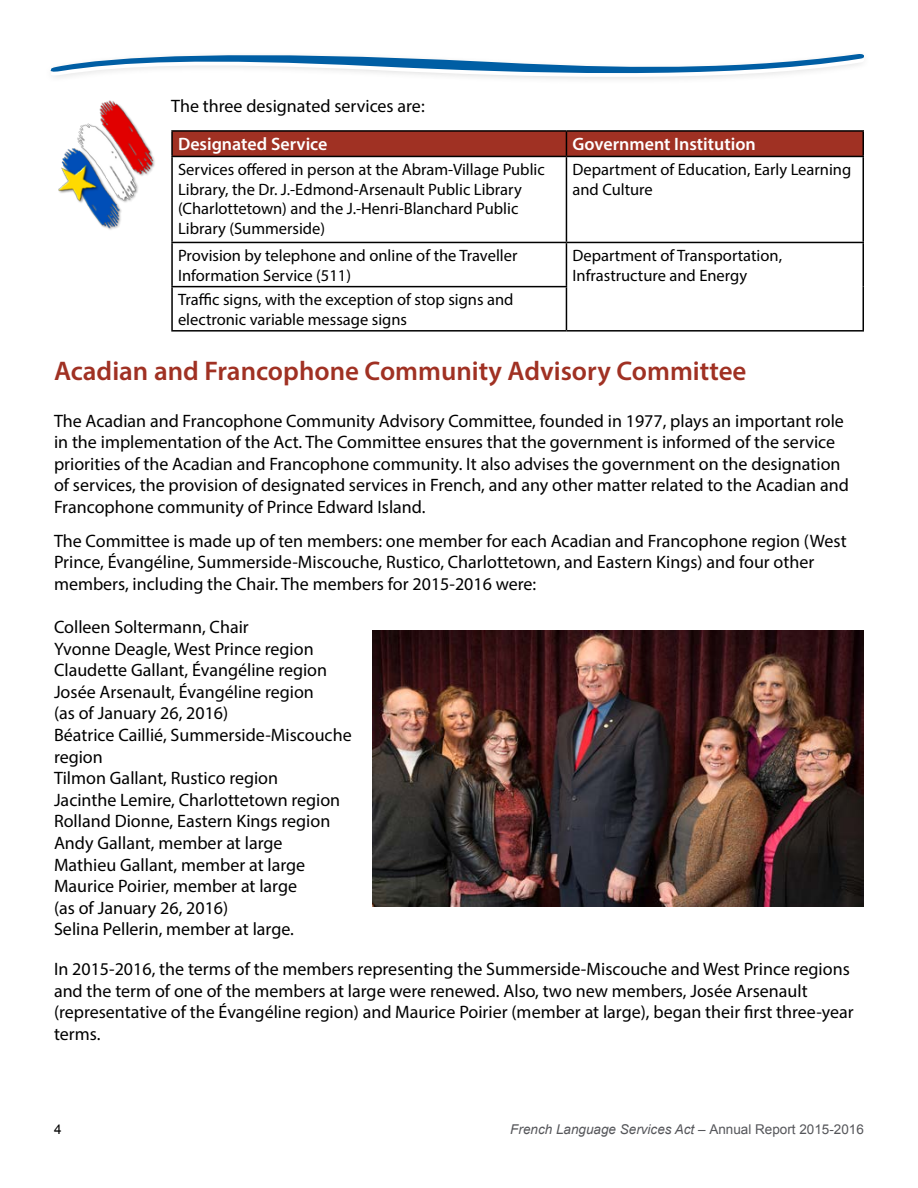
<style>
.page{position:relative;width:918px;height:1188px;background:#fff}
.page>*{position:absolute;margin:0;border:0;box-sizing:border-box;transform-origin:0 0}
.t1{font:600 27px "Myriad Pro";color:#a03123}
.t2{font:18px/21.6px "Myriad Pro";color:#000}
.t3{font:600 18px "Myriad Pro";color:#fff}
.t4{font:16.5px/19.8px "Myriad Pro";color:#000}
.t5{font:italic 13.5px "Arial";color:#55565a}
.t6{font:13.5px "Arial";color:#000}
.s1{font-style:normal}
</style>
<div class="page">
<img style="left:58px;top:100px;width:97px;height:130px">
<svg style="left:50px;top:54px;width:814px;height:26px"></svg>
<hr style="left:171px;top:130px;width:395px;height:2px;background:#000">
<hr style="left:171px;top:132px;width:2px;height:24px;background:#000">
<hr style="left:566px;top:130px;width:298px;height:2px;background:#000">
<svg style="left:172px;top:131px;width:691px;height:25px;background:#992e21"></svg>
<hr style="left:862px;top:132px;width:2px;height:24px;background:#000">
<hr style="left:171px;top:156px;width:395px;height:1px;background:#000">
<hr style="left:171px;top:157px;width:2px;height:85px;background:#000">
<hr style="left:566px;top:156px;width:298px;height:1px;background:#000">
<hr style="left:566px;top:157px;width:1px;height:85px;background:#000">
<hr style="left:862px;top:157px;width:2px;height:85px;background:#000">
<hr style="left:171px;top:242px;width:395px;height:1px;background:#000">
<hr style="left:171px;top:243px;width:2px;height:43px;background:#000">
<hr style="left:566px;top:242px;width:298px;height:1px;background:#000">
<hr style="left:566px;top:243px;width:1px;height:43px;background:#000">
<hr style="left:862px;top:243px;width:2px;height:44px;background:#000">
<hr style="left:171px;top:286px;width:396px;height:1px;background:#000">
<hr style="left:171px;top:287px;width:2px;height:43px;background:#000">
<hr style="left:566px;top:287px;width:1px;height:43px;background:#000">
<hr style="left:862px;top:287px;width:2px;height:43px;background:#000">
<hr style="left:171px;top:330px;width:395px;height:2px;background:#000">
<hr style="left:566px;top:330px;width:298px;height:2px;background:#000">
<img style="left:372px;top:630px;width:492px;height:276px">
<p class="t2" style="left:171px;top:95px;width:255px">The three designated services are:</p>
<p class="t3" style="left:178px;top:133px;width:151px">Designated Service</p>
<p class="t3" style="left:572px;top:133px;width:185px">Government Institution</p>
<p class="t4" style="left:178px;top:159px;width:368px">Services offered in person at the Abram-Village Public Library, the Dr. J.-Edmond-Arsenault Public Library (Charlottetown) and the J.-Henri-Blanchard Public Library (Summerside)</p>
<p class="t4" style="left:572px;top:159px;width:280px">Department of Education, Early Learning and Culture</p>
<p class="t4" style="left:178px;top:245px;width:341px">Provision by telephone and online of the Traveller<br>Information Service (511)</p>
<p class="t4" style="left:572px;top:245px;width:211px">Department of Transportation,<br>Infrastructure and Energy</p>
<p class="t4" style="left:178px;top:289px;width:337px">Traffic signs, with the exception of stop signs and electronic variable message signs</p>
<h1 class="t1" style="left:54px;top:353px;width:694px">Acadian and Francophone Community Advisory Committee</h1>
<p class="t2" style="left:54px;top:410px;width:796px">The Acadian and Francophone Community Advisory Committee, founded in 1977, plays an important role in the implementation of the Act. The Committee ensures that the government is informed of the service priorities of the Acadian and Francophone community. It also advises the government on the designation of services, the provision of designated services in French, and any other matter related to the Acadian and Francophone community of Prince Edward Island.</p>
<p class="t2" style="left:54px;top:530px;width:794px">The Committee is made up of ten members: one member for each Acadian and Francophone region (West<br>Prince, Évangéline, Summerside-Miscouche, Rustico, Charlottetown, and Eastern Kings) and four other members, including the Chair. The members for 2015-2016 were:</p>
<p class="t2" style="left:54px;top:616px;width:299px">Colleen Soltermann, Chair<br>Yvonne Deagle, West Prince region<br>Claudette Gallant, Évangéline region<br>Josée Arsenault, Évangéline region<br>(as of January 26, 2016)<br>Béatrice Caillié, Summerside-Miscouche region<br>Tilmon Gallant, Rustico region<br>Jacinthe Lemire, Charlottetown region<br>Rolland Dionne, Eastern Kings region<br>Andy Gallant, member at large<br>Mathieu Gallant, member at large<br>Maurice Poirier, member at large<br>(as of January 26, 2016)<br>Selina Pellerin, member at large.</p>
<p class="t2" style="left:54px;top:958px;width:801px">In 2015-2016, the terms of the members representing the Summerside-Miscouche and West Prince regions and the term of one of the members at large were renewed. Also, two new members, Josée Arsenault (representative of the Évangéline region) and Maurice Poirier (member at large), began their first three-year terms.</p>
<p class="t6" style="left:54px;top:1120px;width:9px">4</p>
<p class="t5" style="left:510px;top:1120px;width:355px">French Language Services Act – <span class="s1">Annual Report 2015-2016</span></p>
</div>
